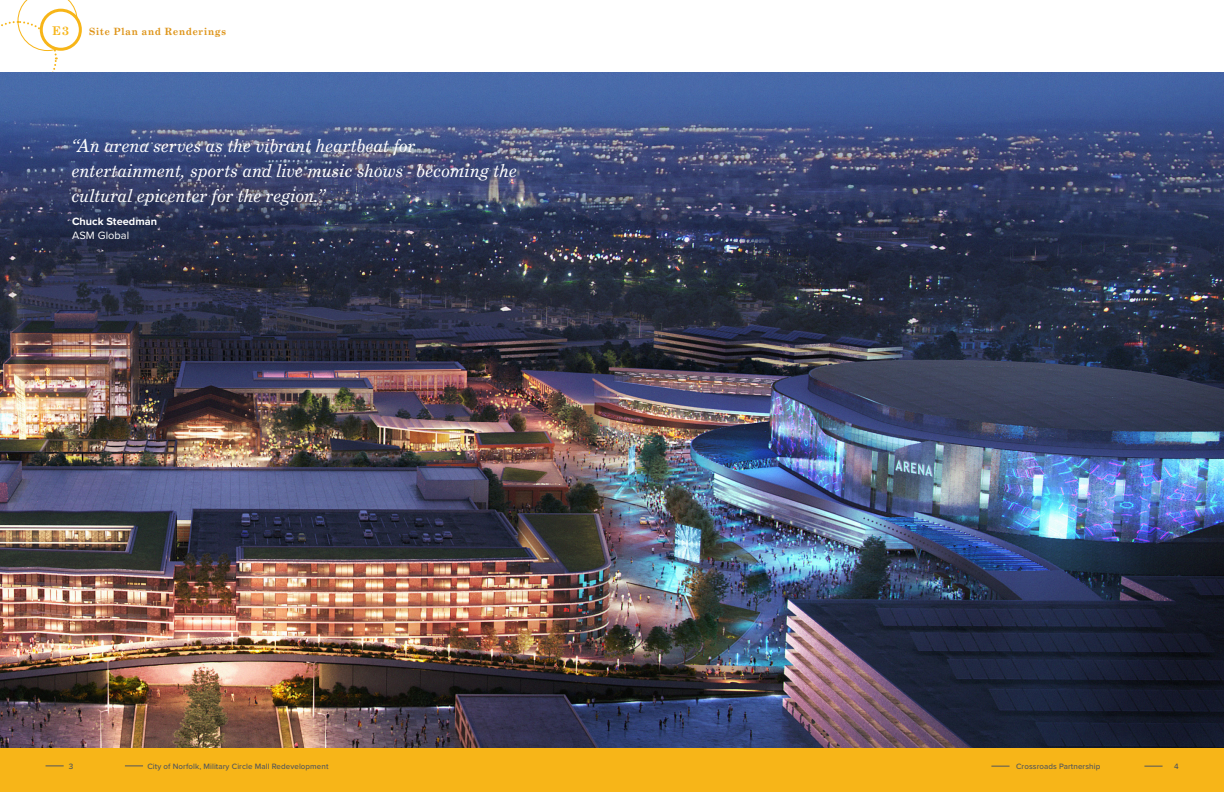
<style>
.page{position:relative;width:1224px;height:792px;background:#fff}
.page>*{position:absolute;margin:0;border:0;box-sizing:border-box;transform-origin:0 0}
.CH_E_PULL_QUOTE_COPY{font:italic 18px/25px "Grad";letter-spacing:.015em;color:#fff}
.Section_Statement{font:700 12px "Grad";color:#f7b518}
.t1{font:700 11px/14px "Proxima Nova";color:#fff}
.Date_Quals_Info{font:700 10px "Grad";letter-spacing:.09em;color:#de9418}
.t2{font:500 8px "Proxima Nova";letter-spacing:.01em;color:#51555a}
.s1{font-weight:400}
</style>
<div class="page">
<svg style="left:1px;top:0;width:76px;height:72px"></svg>
<div style="left:41px;top:10px;width:39px;height:39px;background:#fff;border-radius:50%"></div>
<div style="left:40px;top:9px;width:42px;height:42px;border:3px solid #f7b518;border-radius:50%"></div>
<img style="left:0;top:72px;width:1224px;height:676px">
<div style="left:0;top:748px;width:1224px;height:44px;background:#f7b518"></div>
<svg style="left:991px;top:766px;width:19px;height:1px"></svg>
<svg style="left:125px;top:766px;width:18px;height:1px"></svg>
<svg style="left:1144px;top:766px;width:19px;height:1px"></svg>
<svg style="left:46px;top:766px;width:18px;height:1px"></svg>
<p class="Section_Statement" style="left:53px;top:23px;width:18px">E3</p>
<p class="Date_Quals_Info" style="left:89px;top:26px;width:138px">Site Plan and Renderings</p>
<p class="CH_E_PULL_QUOTE_COPY" style="left:72px;top:133px;width:447px">“An arena serves as the vibrant heartbeat for entertainment, sports and live music shows - becoming the cultural epicenter for the region.”</p>
<p class="t1" style="left:72px;top:214px;width:87px">Chuck Steedman<br><span class="s1">ASM Global</span></p>
<p class="t2" style="left:69px;top:760px;width:6px">3</p>
<p class="t2" style="left:147px;top:760px;width:183px">City of Norfolk, Military Circle Mall Redevelopment</p>
<p class="t2" style="left:1016px;top:761px;width:86px">Crossroads Partnership</p>
<p class="t2" style="left:1174px;top:761px;width:6px">4</p>
</div>
